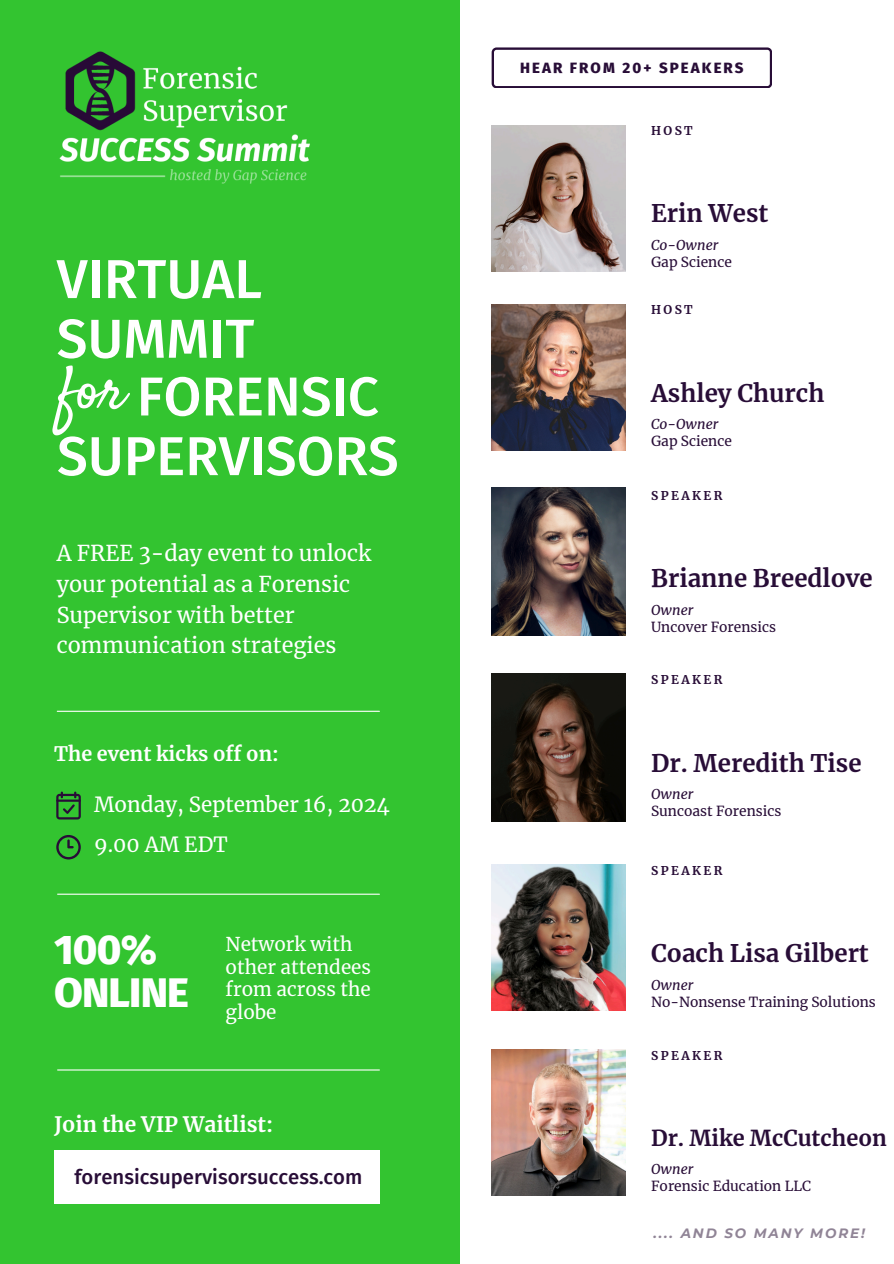
<style>
.page{position:relative;width:894px;height:1264px;background:#fff}
.page>*{position:absolute;margin:0;border:0;box-sizing:border-box;transform-origin:0 0}
.t1{font:59.7px "Satisfy";color:#fff}
.t2{font:500 54.75px/59.7px "Fira Sans";color:#fff}
.t3{font:800 41.7px/42.8px "Fira Sans";letter-spacing:-.02em;color:#fff}
.t4{font:700 24px "Merriweather";color:#280d37}
.t5{font:700 21.75px "Merriweather";color:#280d37}
.t6{font:21.6px/30.6px "Merriweather";color:#fff}
.t7{font:700 21px "Merriweather";color:#fff}
.t8{font:20.7px "Merriweather";color:#fff}
.t9{font:500 20.25px "Fira Sans";color:#280d37}
.t10{font:700 19.8px "Merriweather";color:#fff}
.t11{font:18.9px/22.5px "Merriweather";color:#fff}
.t12{font:800 15px "Fira Sans";letter-spacing:.14em;color:#280d37}
.t13{font:13.8px "Merriweather";color:#280d37}
.t14{font:italic 13.8px "Merriweather";color:#280d37}
.t15{font:italic 700 13.5px "Montserrat";letter-spacing:.14em;color:#908496}
.t16{font:700 12px "Merriweather";letter-spacing:.2em;color:#280d37}
</style>
<div class="page">
<div style="left:0;top:0;width:893px;height:1263px;background:#33c430"></div>
<img style="left:59px;top:51px;width:251px;height:133px">
<div style="left:460px;top:0;width:433px;height:1263px;background:#fff"></div>
<svg style="left:491px;top:47px;width:281px;height:41px"></svg>
<div style="left:54px;top:1149px;width:326px;height:54px;background:#fff"></div>
<svg style="left:56px;top:791px;width:25px;height:28px"></svg>
<svg style="left:56px;top:835px;width:25px;height:24px"></svg>
<hr style="left:58px;top:893px;width:321px;height:1px;background:#fff">
<hr style="left:58px;top:1069px;width:321px;height:1px;background:#fff">
<hr style="left:57px;top:710px;width:322px;height:2px;background:#fff">
<img style="left:491px;top:125px;width:134px;height:146px">
<img style="left:491px;top:304px;width:134px;height:146px">
<img style="left:491px;top:488px;width:134px;height:147px">
<img style="left:491px;top:673px;width:134px;height:148px">
<img style="left:491px;top:864px;width:134px;height:146px">
<img style="left:491px;top:1049px;width:134px;height:146px">
<p class="t2" style="left:57px;top:250px;width:207px">VIRTUAL<br>SUMMIT</p>
<h4 class="t1" style="left:58px;top:351px;width:69px">for</h4>
<p class="t2" style="left:57px;top:367px;width:343px;text-indent:80px">FORENSIC<br>SUPERVISORS</p>
<p class="t6" style="left:57px;top:538px;width:316px">A FREE 3-day event to unlock your potential as a Forensic<br>Supervisor with better communication strategies</p>
<h6 class="t10" style="left:54px;top:741px;width:226px">The event kicks off on:</h6>
<h4 class="t8" style="left:94px;top:791px;width:297px">Monday, September 16, 2024</h4>
<p class="t8" style="left:94px;top:832px;width:135px">9.00 AM EDT</p>
<p class="t3" style="left:54px;top:928px;width:136px">100%<br>ONLINE</p>
<p class="t11" style="left:225px;top:933px;width:147px">Network with other attendees from across the globe</p>
<p class="t7" style="left:54px;top:1111px;width:221px">Join the VIP Waitlist:</p>
<p class="t9" style="left:75px;top:1165px;width:289px">forensicsupervisorsuccess.com</p>
<p class="t12" style="left:520px;top:59px;width:225px">HEAR FROM 20+ SPEAKERS</p>
<p class="t16" style="left:651px;top:123px;width:43px">HOST</p>
<p class="t4" style="left:651px;top:199px;width:119px">Erin West</p>
<h4 class="t14" style="left:651px;top:236px;width:69px">Co-Owner</h4>
<p class="t13" style="left:651px;top:253px;width:82px">Gap Science</p>
<p class="t16" style="left:651px;top:302px;width:43px">HOST</p>
<h4 class="t4" style="left:651px;top:378px;width:175px">Ashley Church</h4>
<p class="t14" style="left:651px;top:415px;width:69px">Co-Owner</p>
<p class="t13" style="left:651px;top:432px;width:82px">Gap Science</p>
<p class="t16" style="left:651px;top:488px;width:73px">SPEAKER</p>
<p class="t4" style="left:651px;top:563px;width:223px">Brianne Breedlove</p>
<p class="t14" style="left:651px;top:601px;width:44px">Owner</p>
<p class="t13" style="left:651px;top:618px;width:126px">Uncover Forensics</p>
<h4 class="t16" style="left:651px;top:672px;width:73px">SPEAKER</h4>
<p class="t4" style="left:651px;top:748px;width:212px">Dr. Meredith Tise</p>
<p class="t14" style="left:651px;top:785px;width:44px">Owner</p>
<p class="t13" style="left:651px;top:802px;width:132px">Suncoast Forensics</p>
<p class="t16" style="left:651px;top:863px;width:73px">SPEAKER</p>
<p class="t4" style="left:651px;top:938px;width:219px">Coach Lisa Gilbert</p>
<p class="t14" style="left:651px;top:976px;width:44px">Owner</p>
<h4 class="t13" style="left:651px;top:993px;width:226px">No-Nonsense Training Solutions</h4>
<p class="t16" style="left:651px;top:1047px;width:73px">SPEAKER</p>
<h3 class="t5" style="left:651px;top:1124px;width:237px">Dr. Mike McCutcheon</h3>
<p class="t14" style="left:651px;top:1160px;width:44px">Owner</p>
<p class="t13" style="left:651px;top:1177px;width:161px">Forensic Education LLC</p>
<p class="t15" style="left:653px;top:1224px;width:213px">.... AND SO MANY MORE!</p>
</div>
